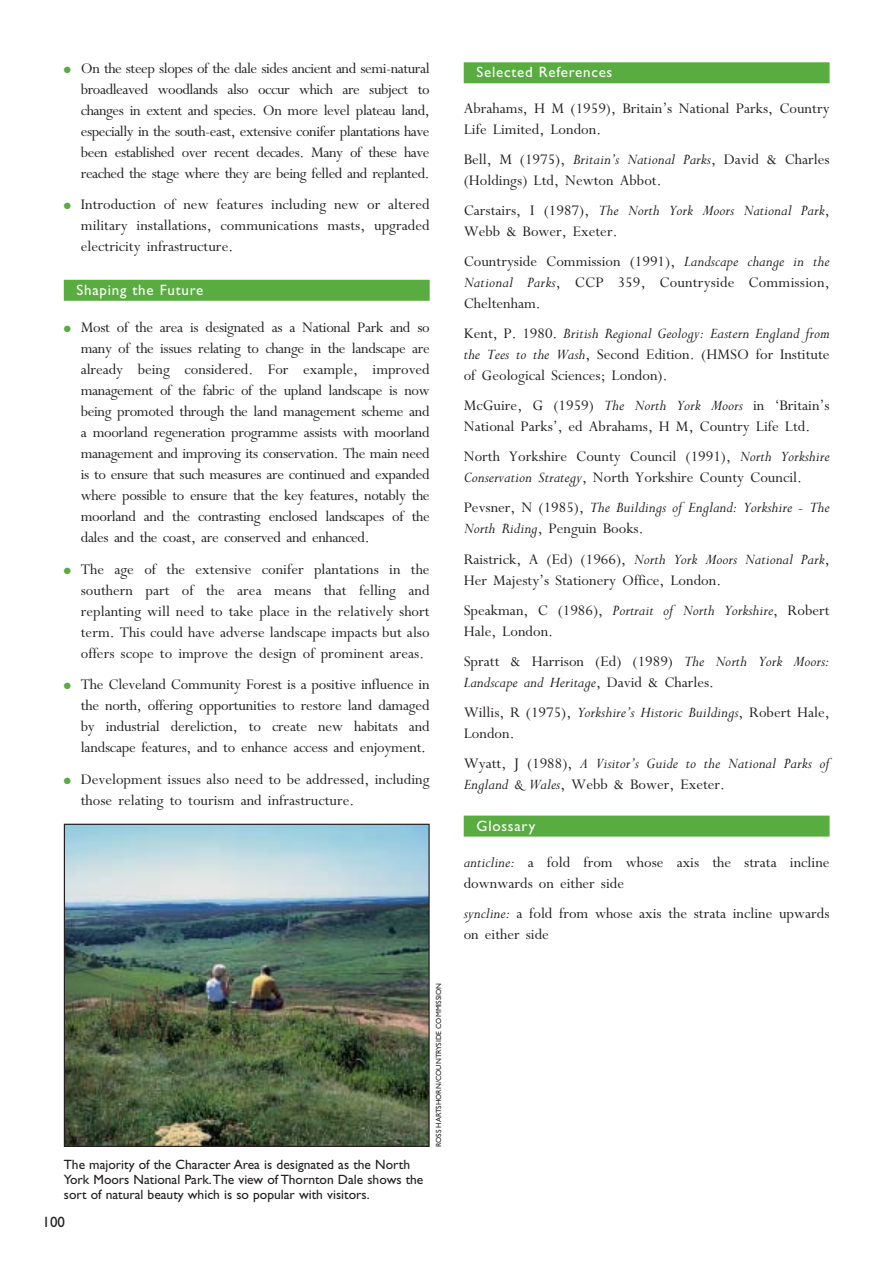
<style>
.page{position:relative;width:893px;height:1262px;background:#fff}
.page>*{position:absolute;margin:0;border:0;box-sizing:border-box;transform-origin:0 0}
.t1{font:16.5px/21px "M Perpetua";color:#231f20}
.t2{font:italic 16.5px/21px "M Perpetua";color:#231f20}
.t3{font:15px "Gill Sans";letter-spacing:.05em;color:#fff}
.t4{font:15px "Gill Sans";color:#231f20}
.t5{font:13.5px/15px "Gill Sans";color:#231f20}
.t6{font:7.5px "Gill Sans";color:#231f20}
.s1{color:#58ac40}
.s2{font-style:italic}
.s3{font-style:normal}
</style>
<div class="page">
<div style="left:64px;top:280px;width:365px;height:21px;background:#58ac40"></div>
<div style="left:463px;top:62px;width:366px;height:21px;background:#58ac40"></div>
<div style="left:463px;top:815px;width:366px;height:21px;background:#58ac40"></div>
<img style="left:66px;top:825px;width:361px;height:320px">
<div style="left:64px;top:823px;width:365px;height:324px;border:1px solid #231f20"></div>
<p class="t1" style="left:81px;top:59px;width:350px;text-align:justify;text-indent:-17px"><span class="s1">●</span> On the steep slopes of the dale sides ancient and semi-natural broadleaved woodlands also occur which are subject to changes in extent and species. On more level plateau land, especially in the south-east, extensive conifer plantations have been established over recent decades. Many of these have reached the stage where they are being felled and replanted.</p>
<p class="t1" style="left:81px;top:196px;width:350px;text-align:justify;text-indent:-17px"><span class="s1">●</span> Introduction of new features including new or altered military installations, communications masts, upgraded electricity infrastructure.</p>
<p class="t3" style="left:77px;top:284px;width:128px">Shaping the Future</p>
<p class="t1" style="left:81px;top:319px;width:350px;text-align:justify;text-indent:-17px"><span class="s1">●</span> Most of the area is designated as a National Park and so many of the issues relating to change in the landscape are already being considered. For example, improved management of the fabric of the upland landscape is now being promoted through the land management scheme and a moorland regeneration programme assists with moorland management and improving its conservation. The main need is to ensure that such measures are continued and expanded where possible to ensure that the key features, notably the moorland and the contrasting enclosed landscapes of the dales and the coast, are conserved and enhanced.</p>
<p class="t1" style="left:81px;top:560px;width:350px;text-align:justify;text-indent:-17px"><span class="s1">●</span> The age of the extensive conifer plantations in the southern part of the area means that felling and replanting will need to take place in the relatively short term. This could have adverse landscape impacts but also offers scope to improve the design of prominent areas.</p>
<p class="t1" style="left:81px;top:676px;width:350px;text-align:justify;text-indent:-17px"><span class="s1">●</span> The Cleveland Community Forest is a positive influence in the north, offering opportunities to restore land damaged by industrial dereliction, to create new habitats and landscape features, and to enhance access and enjoyment.</p>
<p class="t1" style="left:81px;top:770px;width:350px;text-indent:-17px"><span class="s1">●</span> Development issues also need to be addressed, including those relating to tourism and infrastructure.</p>
<p class="t5" style="left:64px;top:1158px;width:361px">The majority of the Character Area is designated as the North<br>York Moors National Park.The view of Thornton Dale shows the sort of natural beauty which is so popular with visitors.</p>
<p class="t4" style="left:43px;top:1217px;width:24px">100</p>
<p class="t6" style="left:436px;top:1147px;width:165px;rotate:-90deg">ROSS HARTSHORN/COUNTRYSIDE COMMISSION</p>
<p class="t3" style="left:476px;top:67px;width:137px">Selected References</p>
<p class="t1" style="left:463px;top:100px;width:367px">Abrahams, H M (1959), Britain’s National Parks, Country<br>Life Limited, London.</p>
<p class="t1" style="left:463px;top:151px;width:367px">Bell, M (1975), <span class="s2">Britain’s National Parks</span>, David &amp; Charles (Holdings) Ltd, Newton Abbot.</p>
<p class="t1" style="left:463px;top:202px;width:367px">Carstairs, I (1987), <span class="s2">The North York Moors National Park</span>,<br>Webb &amp; Bower, Exeter.</p>
<p class="t1" style="left:463px;top:253px;width:367px;text-align:justify">Countryside Commission (1991), <span class="s2">Landscape change in the National Parks</span>, CCP 359, Countryside Commission, Cheltenham.</p>
<p class="t1" style="left:463px;top:325px;width:367px;text-align:justify">Kent, P. 1980. <span class="s2">British Regional Geology: Eastern England from the Tees to the Wash</span>, Second Edition. (HMSO for Institute of Geological Sciences; London).</p>
<p class="t1" style="left:463px;top:397px;width:367px">McGuire, G (1959) <span class="s2">The North York Moors</span> in ‘Britain’s<br>National Parks’, ed Abrahams, H M, Country Life Ltd.</p>
<p class="t1" style="left:463px;top:448px;width:367px">North Yorkshire County Council (1991), <span class="s2">North Yorkshire<br>Conservation Strategy</span>, North Yorkshire County Council.</p>
<p class="t2" style="left:463px;top:496px;width:367px"><span class="s3">Pevsner, N (1985),</span> The Buildings of England: Yorkshire - The<br>North Riding<span class="s3">, Penguin Books.</span></p>
<p class="t1" style="left:463px;top:550px;width:367px">Raistrick, A (Ed) (1966), <span class="s2">North York Moors National Park</span>,<br>Her Majesty’s Stationery Office, London.</p>
<p class="t1" style="left:463px;top:601px;width:367px">Speakman, C (1986), <span class="s2">Portrait of North Yorkshire</span>, Robert<br>Hale, London.</p>
<p class="t1" style="left:463px;top:652px;width:367px">Spratt &amp; Harrison (Ed) (1989) <span class="s2">The North York Moors:<br>Landscape and Heritage</span>, David &amp; Charles.</p>
<p class="t1" style="left:463px;top:703px;width:367px">Willis, R (1975), <span class="s2">Yorkshire’s Historic Buildings</span>, Robert Hale,<br>London.</p>
<p class="t2" style="left:463px;top:751px;width:367px"><span class="s3">Wyatt, J (1988),</span> A Visitor’s Guide to the National Parks of<br>England &amp; Wales<span class="s3">, Webb &amp; Bower, Exeter.</span></p>
<p class="t3" style="left:476px;top:820px;width:60px">Glossary</p>
<p class="t1" style="left:463px;top:853px;width:367px"><span class="s2">anticline:</span> a fold from whose axis the strata incline downwards on either side</p>
<p class="t1" style="left:463px;top:904px;width:367px"><span class="s2">syncline:</span> a fold from whose axis the strata incline upwards on either side</p>
</div>
